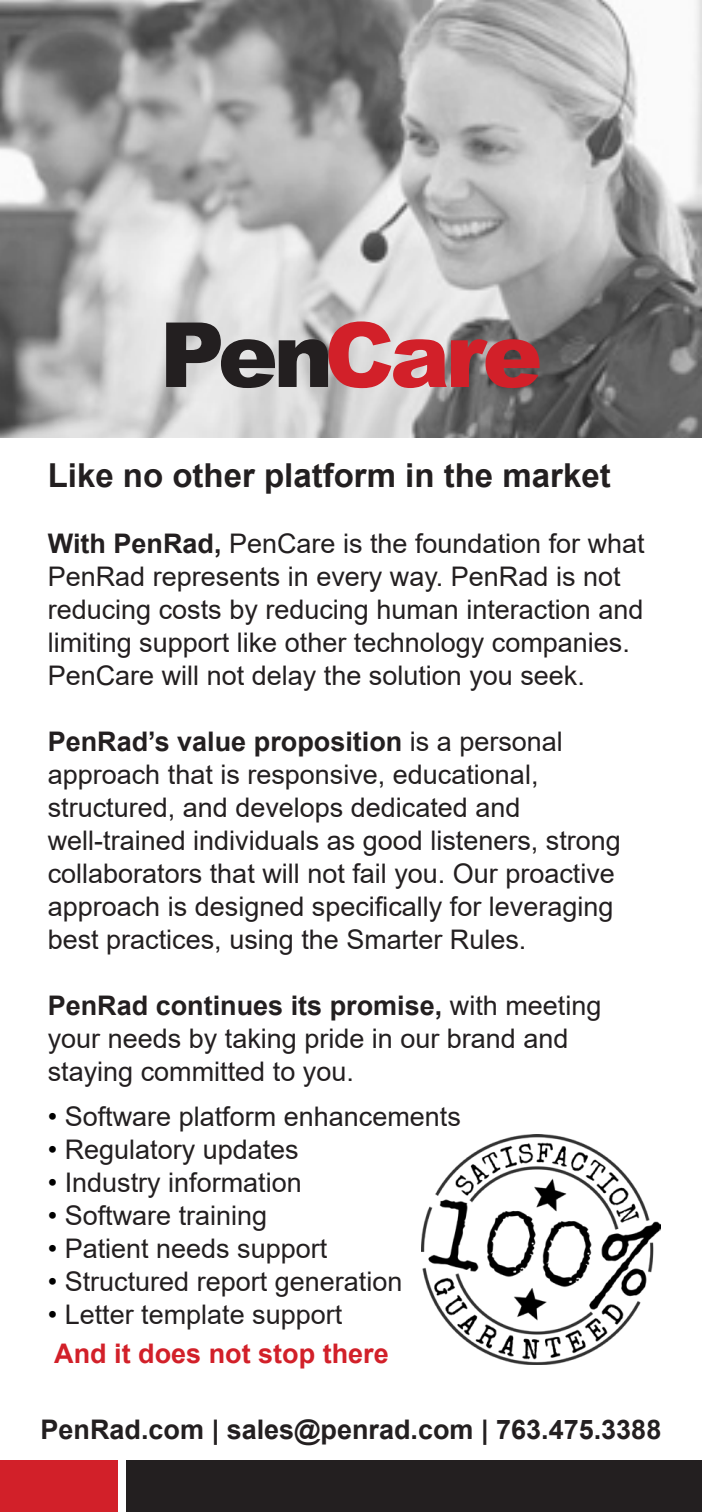
<style>
.page{position:relative;width:702px;height:1512px;background:#fff}
.page>*{position:absolute;margin:0;border:0;box-sizing:border-box;transform-origin:0 0}
.t1{font:900 90px "Arial";letter-spacing:-.05em;color:#d22029}
.t2{font:700 33px "Arial";color:#231f20}
.t3{font:27px/33px "Arial";color:#231f20}
.t4{font:700 27px "Arial";color:#231f20}
.t5{font:700 27px "Arial";color:#d22029}
.s1{color:#231f20}
.s2{font-weight:700}
.s3{color:#000}
</style>
<div class="page">
<img style="left:0;top:0;width:702px;height:437px">
<div style="left:0;top:1460px;width:118px;height:52px;background:#d22029"></div>
<div style="left:126px;top:1460px;width:576px;height:52px;background:#231f20"></div>
<img style="left:422px;top:1134px;width:238px;height:231px">
<p class="t1" style="left:160px;top:290px;width:384px"><span class="s1">Pen</span>Care</p>
<p class="t2" style="left:48px;top:452px;width:564px">Like no other platform in the market</p>
<p class="t3" style="left:48px;top:527px;width:598px"><span class="s2">With PenRad,</span> PenCare is the foundation for what PenRad represents in every way. PenRad is not reducing costs by reducing human interaction and limiting support like other technology companies.<br>PenCare will not delay the solution you seek.</p>
<p class="t3" style="left:48px;top:725px;width:517px"><span class="s2">PenRad’s value proposition</span> is a personal approach that is responsive, educational, structured, and develops dedicated and</p>
<p class="t3" style="left:48px;top:824px;width:575px">well-trained individuals as good listeners, strong collaborators that will not fail you. Our proactive approach is designed specifically for leveraging best practices, using the Smarter Rules.</p>
<p class="t3" style="left:48px;top:989px;width:555px"><span class="s2">PenRad continues its promise,</span> with meeting your needs by taking pride in our brand and staying committed to you.</p>
<p class="t3" style="left:48px;top:1100px;width:415px"><span class="s3">•</span> Software platform enhancements</p>
<p class="t3" style="left:48px;top:1133px;width:253px"><span class="s3">•</span> Regulatory updates</p>
<p class="t3" style="left:48px;top:1166px;width:256px"><span class="s3">•</span> Industry information</p>
<p class="t3" style="left:48px;top:1199px;width:221px"><span class="s3">•</span> Software training</p>
<p class="t3" style="left:48px;top:1232px;width:281px"><span class="s3">•</span> Patient needs support</p>
<p class="t3" style="left:48px;top:1265px;width:356px"><span class="s3">•</span> Structured report generation</p>
<p class="t3" style="left:48px;top:1298px;width:296px"><span class="s3">•</span> Letter template support</p>
<p class="t5" style="left:54px;top:1335px;width:336px">And it does not stop there</p>
<p class="t4" style="left:41px;top:1411px;width:622px">PenRad.com | sales@penrad.com | 763.475.3388</p>
</div>
